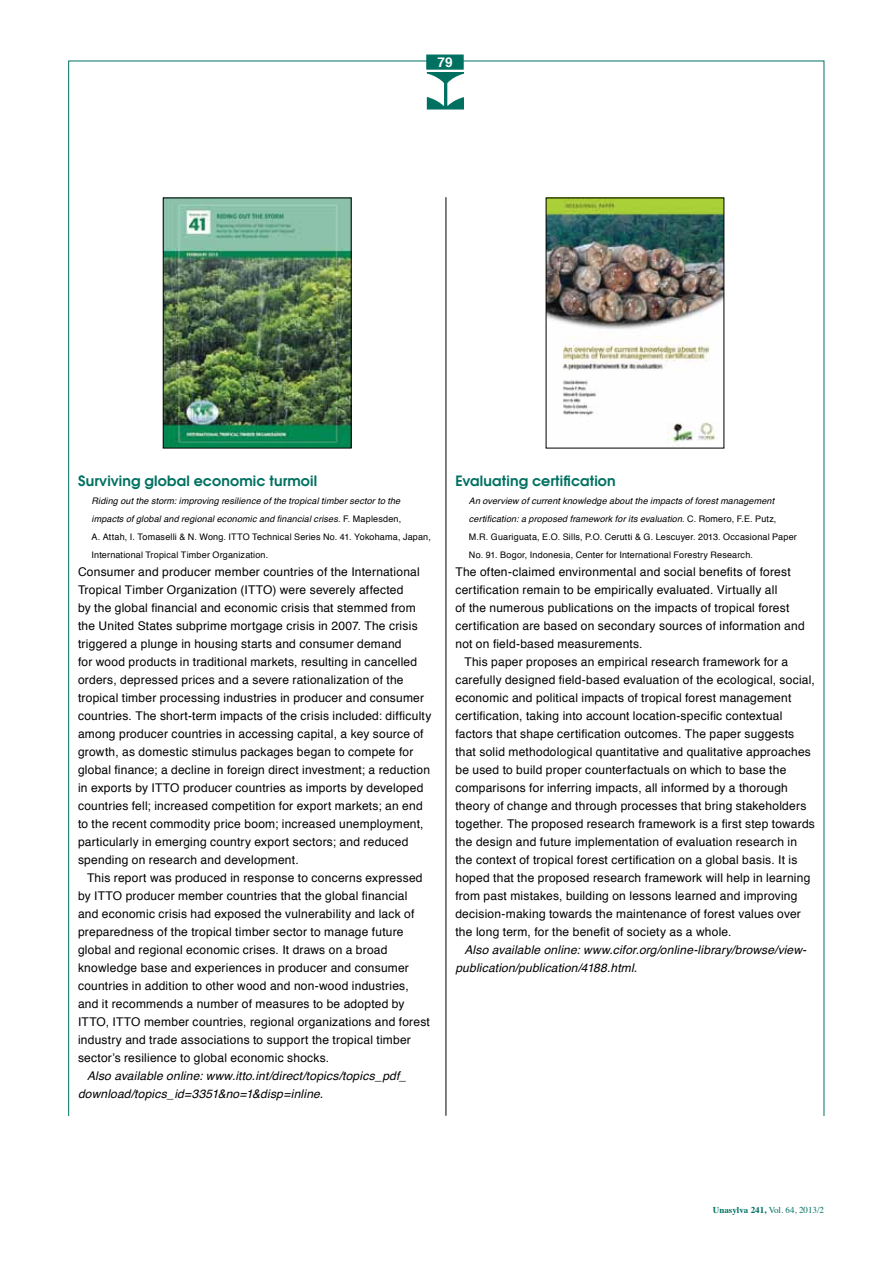
<style>
.page{position:relative;width:893px;height:1263px;background:#fff}
.page>*{position:absolute;margin:0;border:0;box-sizing:border-box;transform-origin:0 0}
.t1{font:600 14.25px "Avant Garde";letter-spacing:.01em;color:#007161}
.t2{font:700 13.5px "Helvetica";color:#fff}
.t3{font:12px/18px "Helvetica";letter-spacing:.02em;color:#000}
.t4{font:italic 12px/18px "Helvetica";letter-spacing:.015em;color:#000}
.t5{font:9px/18px "Helvetica";letter-spacing:.02em;color:#000}
.t6{font:9px "Times";color:#007161}
.s1{font-style:italic}
.s2{font-weight:700}
</style>
<div class="page">
<div style="left:68px;top:61px;width:756px;height:1116px;background:#fff;border:1px solid #007161"></div>
<div style="left:58px;top:1116px;width:779px;height:86px;background:#fff"></div>
<hr style="left:446px;top:197px;width:1px;height:919px;background:#000">
<div style="left:427px;top:55px;width:36px;height:14px;background:#007161"></div>
<svg style="left:427px;top:72px;width:36px;height:37px"></svg>
<img style="left:165px;top:200px;width:185px;height:246px">
<div style="left:163px;top:198px;width:189px;height:250px;border:1px solid #000"></div>
<img style="left:548px;top:200px;width:174px;height:242px">
<p class="t2" style="left:438px;top:51px;width:17px">79</p>
<p class="t1" style="left:78px;top:471px;width:241px">Surviving global economic turmoil</p>
<p class="t5" style="left:92px;top:492px;width:341px"><span class="s1">Riding out the storm: improving resilience of the tropical timber sector to the impacts of global and regional economic and financial crises</span>. F. Maplesden,<br>A. Attah, I. Tomaselli &amp; N. Wong. ITTO Technical Series No. 41. Yokohama, Japan, International Tropical Timber Organization.</p>
<p class="t3" style="left:78px;top:563px;width:355px">Consumer and producer member countries of the International Tropical Timber Organization (ITTO) were severely affected<br>by the global financial and economic crisis that stemmed from the United States subprime mortgage crisis in 2007. The crisis triggered a plunge in housing starts and consumer demand<br>for wood products in traditional markets, resulting in cancelled orders, depressed prices and a severe rationalization of the tropical timber processing industries in producer and consumer countries. The short-term impacts of the crisis included: difficulty among producer countries in accessing capital, a key source of growth, as domestic stimulus packages began to compete for global finance; a decline in foreign direct investment; a reduction in exports by ITTO producer countries as imports by developed countries fell; increased competition for export markets; an end to the recent commodity price boom; increased unemployment, particularly in emerging country export sectors; and reduced spending on research and development.</p>
<p class="t3" style="left:78px;top:869px;width:353px;text-indent:9px">This report was produced in response to concerns expressed by ITTO producer member countries that the global financial and economic crisis had exposed the vulnerability and lack of preparedness of the tropical timber sector to manage future global and regional economic crises. It draws on a broad knowledge base and experiences in producer and consumer countries in addition to other wood and non-wood industries, and it recommends a number of measures to be adopted by ITTO, ITTO member countries, regional organizations and forest industry and trade associations to support the tropical timber sector’s resilience to global economic shocks.</p>
<p class="t4" style="left:78px;top:1067px;width:330px;text-indent:9px">Also available online: www.itto.int/direct/topics/topics_pdf_ download/topics_id=3351&amp;no=1&amp;disp=inline.</p>
<p class="t1" style="left:455px;top:471px;width:162px">Evaluating certification</p>
<p class="t5" style="left:469px;top:492px;width:329px"><span class="s1">An overview of current knowledge about the impacts of forest management certification: a proposed framework for its evaluation</span>. C. Romero, F.E. Putz, M.R. Guariguata, E.O. Sills, P.O. Cerutti &amp; G. Lescuyer. 2013. Occasional Paper No. 91. Bogor, Indonesia, Center for International Forestry Research.</p>
<p class="t3" style="left:455px;top:563px;width:351px">The often-claimed environmental and social benefits of forest certification remain to be empirically evaluated. Virtually all<br>of the numerous publications on the impacts of tropical forest certification are based on secondary sources of information and not on field-based measurements.</p>
<p class="t3" style="left:455px;top:653px;width:361px;text-indent:9px">This paper proposes an empirical research framework for a carefully designed field-based evaluation of the ecological, social, economic and political impacts of tropical forest management certification, taking into account location-specific contextual factors that shape certification outcomes. The paper suggests that solid methodological quantitative and qualitative approaches be used to build proper counterfactuals on which to base the comparisons for inferring impacts, all informed by a thorough theory of change and through processes that bring stakeholders together. The proposed research framework is a first step towards the design and future implementation of evaluation research in the context of tropical forest certification on a global basis. It is hoped that the proposed research framework will help in learning from past mistakes, building on lessons learned and improving decision-making towards the maintenance of forest values over the long term, for the benefit of society as a whole.</p>
<p class="t4" style="left:455px;top:941px;width:353px;text-indent:9px">Also available online: www.cifor.org/online-library/browse/view&shy;publication/publication/4188.html.</p>
<p class="t6" style="left:713px;top:1201px;width:113px"><span class="s2">Unasylva 241,</span> Vol. 64, 2013/2</p>
</div>
